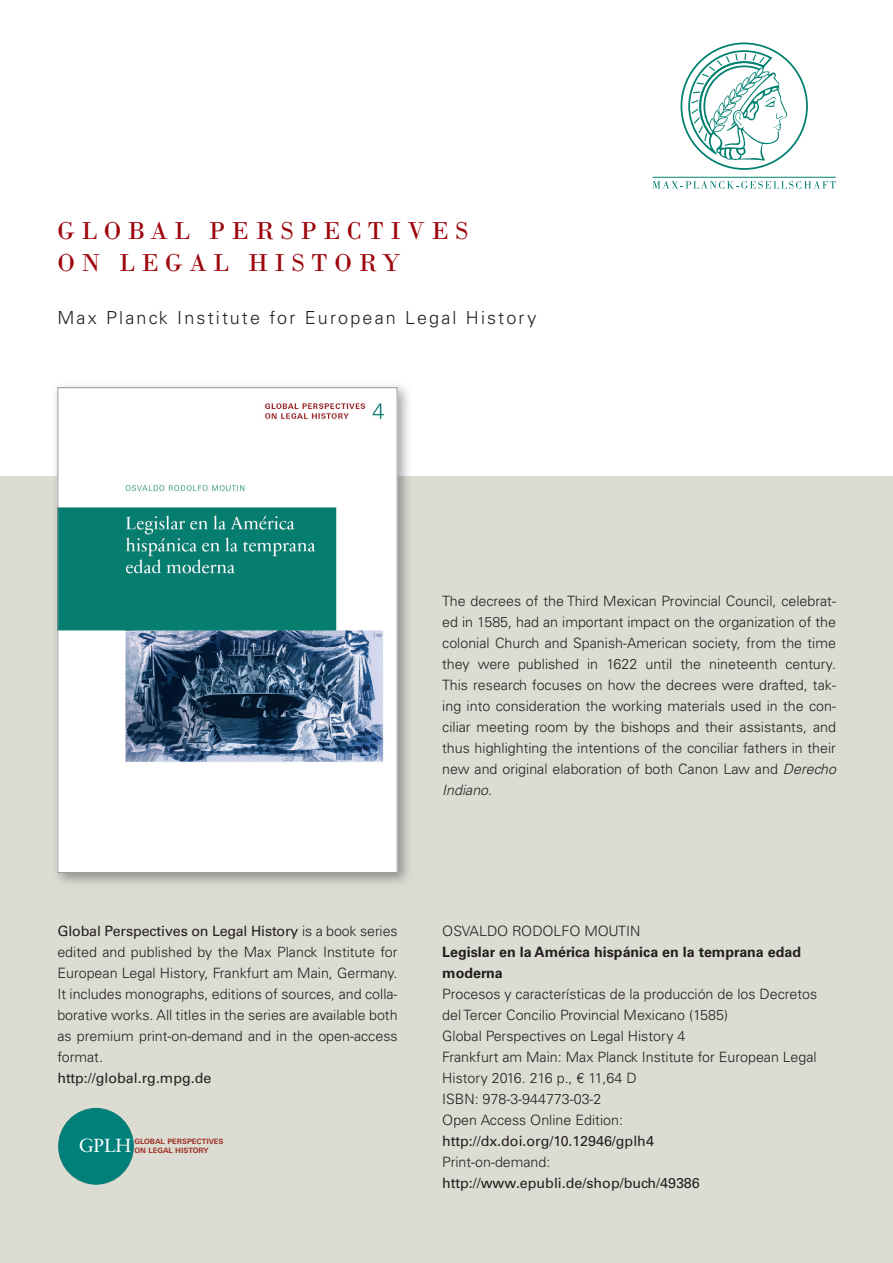
<style>
.page{position:relative;width:893px;height:1263px;background:#fff}
.page>*{position:absolute;margin:0;border:0;box-sizing:border-box;transform-origin:0 0}
.t1{font:25.8px/32.2px "Bodoni";letter-spacing:.26em;color:#9d070d;scale:.96 1}
.t2{font:18.9px "Sabon Roman SC";color:#fff}
.t3{font:300 18px "Univers";letter-spacing:.12em;color:#231f20}
.t4{font:300 14.25px/21px "Univers";color:#231f20;text-align:justify}
.t5{font:14.25px "Univers";color:#231f20}
.t6{font:700 14.25px/21px "Univers";color:#231f20}
.t7{font:700 7.35px/8.9px "Univers Next W1 G";color:#9d2e20}
.s1{font-style:italic}
.s2{font-weight:400}
</style>
<div class="page">
<svg style="left:680px;top:43px;width:128px;height:127px"></svg>
<svg style="left:653px;top:181px;width:183px;height:8px"></svg>
<hr style="left:653px;top:177px;width:183px;height:1px;background:#008070">
<div style="left:0;top:476px;width:893px;height:787px;background:#dcdcd3"></div>
<img style="left:59px;top:403px;width:337px;height:468px">
<div style="left:59px;top:1108px;width:74px;height:76px;background:#00807a;border-radius:50%"></div>
<div style="left:59px;top:1108px;width:74px;height:76px;border:1px solid #0f7c77;border-radius:50%"></div>
<h1 class="t1" style="left:57px;top:215px;width:430px">GLOBAL PERSPECTIVES<br>ON LEGAL HISTORY</h1>
<p class="t3" style="left:57px;top:307px;width:481px">Max Planck Institute for European Legal History</p>
<p class="t4" style="left:442px;top:590px;width:395px">The decrees of the Third Mexican Provincial Council, celebrat&shy;ed in 1585, had an important impact on the organization of the colonial Church and Spanish-American society, from the time they were published in 1622 until the nineteenth century.<br>This research focuses on how the decrees were drafted, tak&shy;ing into consideration the working materials used in the con&shy;ciliar meeting room by the bishops and their assistants, and thus highlighting the intentions of the conciliar fathers in their new and original elaboration of both Canon Law and <span class="s1">Derecho Indiano</span>.</p>
<p class="t4" style="left:57px;top:921px;width:342px"><span class="s2">Global Perspectives on Legal History</span> is a book series edited and published by the Max Planck Institute for European Legal History, Frankfurt am Main, Germany.<br>It includes monographs, editions of sources, and colla&shy;borative works. All titles in the series are available both as premium print-on-demand and in the open-access format.</p>
<p class="t5" style="left:57px;top:1070px;width:156px">http://global.rg.mpg.de</p>
<h2 class="t2" style="left:79px;top:1134px;width:54px">GPLH</h2>
<p class="t7" style="left:134px;top:1137px;width:91px">GLOBAL PERSPECTIVES<br>ON LEGAL HISTORY</p>
<p class="t4" style="left:442px;top:921px;width:200px">OSVALDO RODOLFO MOUTIN</p>
<p class="t6" style="left:442px;top:942px;width:360px">Legislar en la América hispánica en la temprana edad moderna</p>
<p class="t4" style="left:442px;top:984px;width:377px;text-align:left">Procesos y características de la producción de los Decretos del Tercer Concilio Provincial Mexicano (1585)<br>Global Perspectives on Legal History 4<br>Frankfurt am Main: Max Planck Institute for European Legal History 2016. 216 p., € 11,64 D<br>ISBN: 978-3-944773-03-2<br>Open Access Online Edition:</p>
<p class="t5" style="left:442px;top:1133px;width:213px">http://dx.doi.org/10.12946/gplh4</p>
<p class="t4" style="left:442px;top:1152px;width:110px">Print-on-demand:</p>
<p class="t5" style="left:442px;top:1175px;width:259px">http://www.epubli.de/shop/buch/49386</p>
</div>
